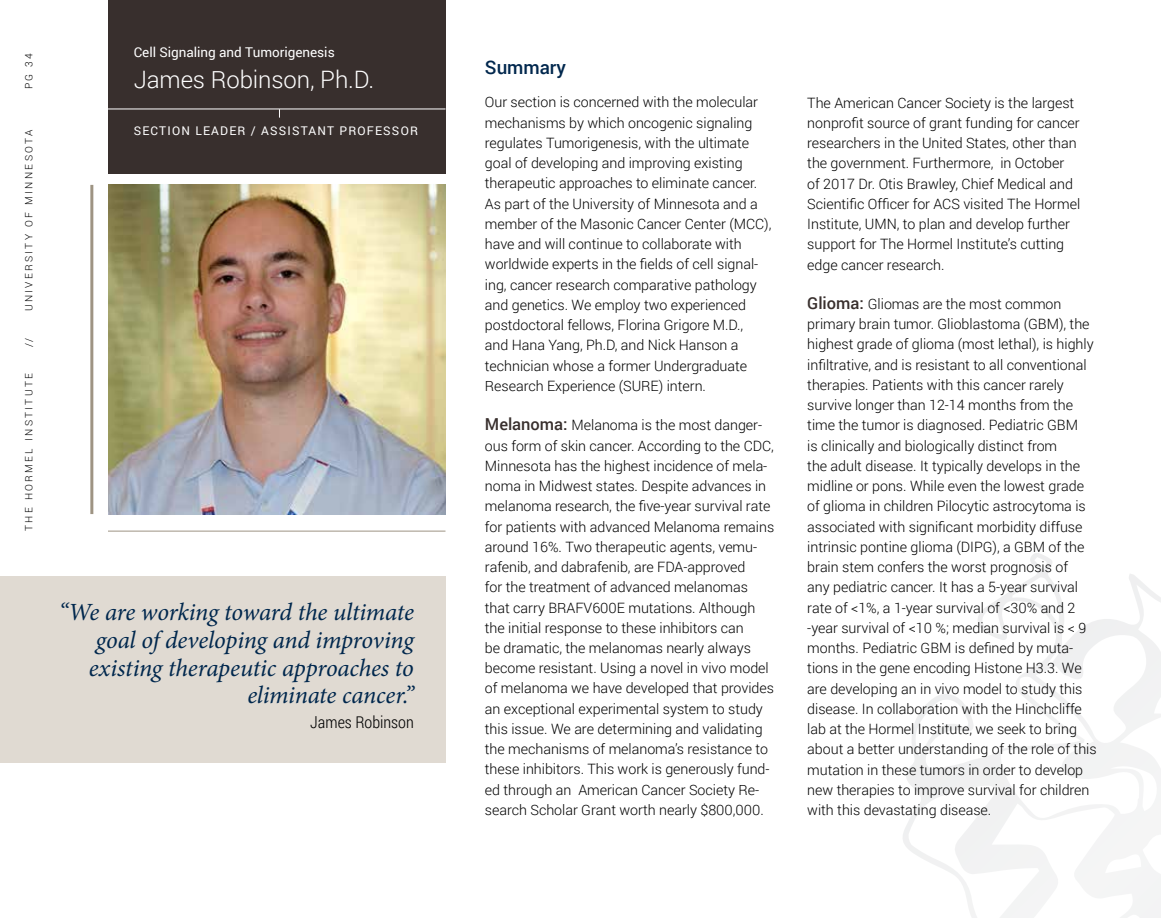
<style>
.page{position:relative;width:1161px;height:918px;background:#fff}
.page>*{position:absolute;margin:0;border:0;box-sizing:border-box;transform-origin:0 0}
.t1{font:italic 24.75px/27.8px "Minion Pro";letter-spacing:-.01em;color:#00274d;text-align:right}
.t2{font:300 24px "Roboto";letter-spacing:-.005em;color:#fff}
.t3{font:500 18.75px "Roboto";color:#00274d}
.t4{font:300 16.5px "Roboto Condensed";color:#000}
.t5{font:300 14.25px/20.2px "Roboto";color:#000}
.t6{font:13.5px "Roboto";color:#fff}
.t7{font:12px "Roboto";letter-spacing:.1em;color:#fff}
.t8{font:300 10.2px "Roboto";letter-spacing:.23em;color:#000}
.s1{font-weight:500;font-size:16.5px;color:#382f2d}
</style>
<div class="page">
<svg style="left:903px;top:556px;width:258px;height:362px"></svg>
<div style="left:108px;top:0;width:338px;height:173px;background:#382f2d"></div>
<hr style="left:108px;top:109px;width:338px;height:1px;background:#fff">
<img style="left:108px;top:185px;width:338px;height:329px">
<hr style="left:108px;top:531px;width:338px;height:1px;background:#9e9483">
<hr style="left:90px;top:185px;width:3px;height:329px;background:#9e9483">
<div style="left:0;top:576px;width:446px;height:186px;background:#e0dad2"></div>
<p class="t6" style="left:134px;top:43px;width:203px">Cell Signaling and Tumorigenesis</p>
<h2 class="t2" style="left:134px;top:63px;width:242px">James Robinson, Ph.D.</h2>
<p class="t7" style="left:134px;top:122px;width:286px">SECTION LEADER / ASSISTANT PROFESSOR</p>
<p class="t8" style="left:22px;top:89px;width:38px;rotate:-90deg">PG 34</p>
<h3 class="t3" style="left:485px;top:54px;width:83px">Summary</h3>
<p class="t5" style="left:485px;top:92px;width:288px">Our section is concerned with the molecular mechanisms by which oncogenic signaling regulates Tumorigenesis, with the ultimate goal of developing and improving existing therapeutic approaches to eliminate cancer.<br>As part of the University of Minnesota and a member of the Masonic Cancer Center (MCC), have and will continue to collaborate with worldwide experts in the fields of cell signal&shy;ing, cancer research comparative pathology and genetics. We employ two experienced postdoctoral fellows, Florina Grigore M.D.,<br>and Hana Yang, Ph.D, and Nick Hanson a technician whose a former Undergraduate Research Experience (SURE) intern.</p>
<p class="t5" style="left:485px;top:415px;width:291px"><span class="s1">Melanoma:</span> Melanoma is the most danger&shy;ous form of skin cancer. According to the CDC, Minnesota has the highest incidence of mela&shy;noma in Midwest states. Despite advances in melanoma research, the five-year survival rate for patients with advanced Melanoma remains around 16%. Two therapeutic agents, vemu&shy;rafenib, and dabrafenib, are FDA-approved<br>for the treatment of advanced melanomas that carry BRAFV600E mutations. Although the initial response to these inhibitors can<br>be dramatic, the melanomas nearly always become resistant. Using a novel in vivo model of melanoma we have developed that provides an exceptional experimental system to study this issue. We are determining and validating the mechanisms of melanoma’s resistance to these inhibitors. This work is generously fund&shy;ed through an American Cancer Society Re&shy;search Scholar Grant worth nearly $800,000.</p>
<p class="t8" style="left:22px;top:311px;width:183px;rotate:-90deg">UNIVERSITY OF MINNESOTA</p>
<p class="t8" style="left:22px;top:347px;width:11px;rotate:-90deg">//</p>
<p class="t8" style="left:22px;top:531px;width:159px;rotate:-90deg">THE HORMEL INSTITUTE</p>
<h1 class="t1" style="left:59px;top:598px;width:357px">“We are working toward the ultimate goal of developing and improving existing therapeutic approaches to eliminate cancer.”</h1>
<p class="t4" style="left:310px;top:710px;width:105px">James Robinson</p>
<p class="t5" style="left:807px;top:92px;width:274px">The American Cancer Society is the largest nonprofit source of grant funding for cancer researchers in the United States, other than the government. Furthermore, in October of 2017 Dr. Otis Brawley, Chief Medical and Scientific Officer for ACS visited The Hormel Institute, UMN, to plan and develop further support for The Hormel Institute’s cutting edge cancer research.</p>
<p class="t5" style="left:807px;top:293px;width:291px"><span class="s1">Glioma:</span> Gliomas are the most common primary brain tumor. Glioblastoma (GBM), the highest grade of glioma (most lethal), is highly infiltrative, and is resistant to all conventional therapies. Patients with this cancer rarely survive longer than 12-14 months from the time the tumor is diagnosed. Pediatric GBM<br>is clinically and biologically distinct from<br>the adult disease. It typically develops in the midline or pons. While even the lowest grade of glioma in children Pilocytic astrocytoma is associated with significant morbidity diffuse intrinsic pontine glioma (DIPG), a GBM of the brain stem confers the worst prognosis of<br>any pediatric cancer. It has a 5-year survival rate of &lt;1%, a 1-year survival of &lt;30% and 2 -year survival of &lt;10 %; median survival is &lt; 9 months. Pediatric GBM is defined by muta&shy;tions in the gene encoding Histone H3.3. We are developing an in vivo model to study this disease. In collaboration with the Hinchcliffe lab at the Hormel Institute, we seek to bring about a better understanding of the role of this mutation in these tumors in order to develop new therapies to improve survival for children with this devastating disease.</p>
</div>
